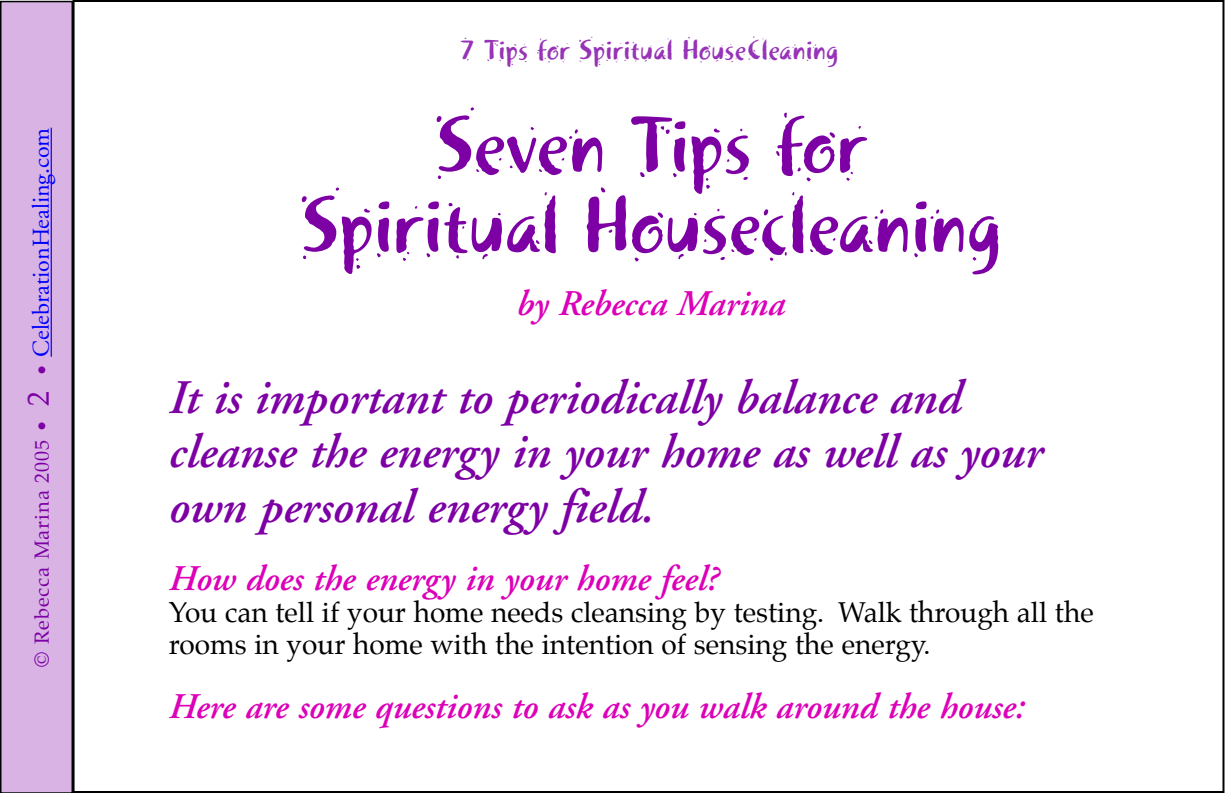
<style>
.page{position:relative;width:1225px;height:793px;background:#fff}
.page>*{position:absolute;margin:0;border:0;box-sizing:border-box;transform-origin:0 0}
.t1{font:80px "Khaki Two";color:#7d00a4}
.t2{font:italic 600 48px/54px "Adobe Garamond";color:#7d00a4}
.t3{font:italic 600 36px "Adobe Garamond";color:#dc00b8}
.t4{font:28px/32px "Palatino";color:#000}
.t5{font:28px "Khaki Two";letter-spacing:.015em;color:#9733b6}
.t6{font:24px "Adobe Garamond";color:#00f}
.s1{font-family:"Palatino";font-size:20px;color:#7d00a4}
.s2{font-family:"Palatino";font-size:30px;color:#7d00a4}
</style>
<div class="page">
<div style="left:1px;top:2px;width:71px;height:790px;background:#d8b3e4"></div>
<hr style="left:51px;top:128px;width:1px;height:228px;background:#00f">
<div style="left:0;top:1px;width:73px;height:791px;border:2px solid #000"></div>
<p class="t6" style="left:28px;top:666px;width:540px;rotate:-90deg"><span class="s1">© Rebecca Marina 2005 •</span> <span class="s2">2</span> <span class="s1">•</span> CelebrationHealing.com</p>
<p class="t5" style="left:459px;top:33px;width:380px">7 Tips for Spiritual HouseCleaning</p>
<p class="t1" style="left:435px;top:97px;width:433px">Seven Tips for</p>
<p class="t1" style="left:300px;top:177px;width:703px">Spiritual Housecleaning</p>
<p class="t3" style="left:516px;top:284px;width:270px">by Rebecca Marina</p>
<p class="t2" style="left:169px;top:372px;width:794px">It is important to periodically balance and</p>
<p class="t2" style="left:169px;top:426px;width:875px">cleanse the energy in your home as well as your own personal energy field.</p>
<p class="t3" style="left:169px;top:558px;width:551px">How does the energy in your home feel?</p>
<p class="t4" style="left:169px;top:598px;width:926px">You can tell if your home needs cleansing by testing. Walk through all the rooms in your home with the intention of sensing the energy.</p>
<p class="t3" style="left:169px;top:686px;width:857px">Here are some questions to ask as you walk around the house:</p>
</div>
